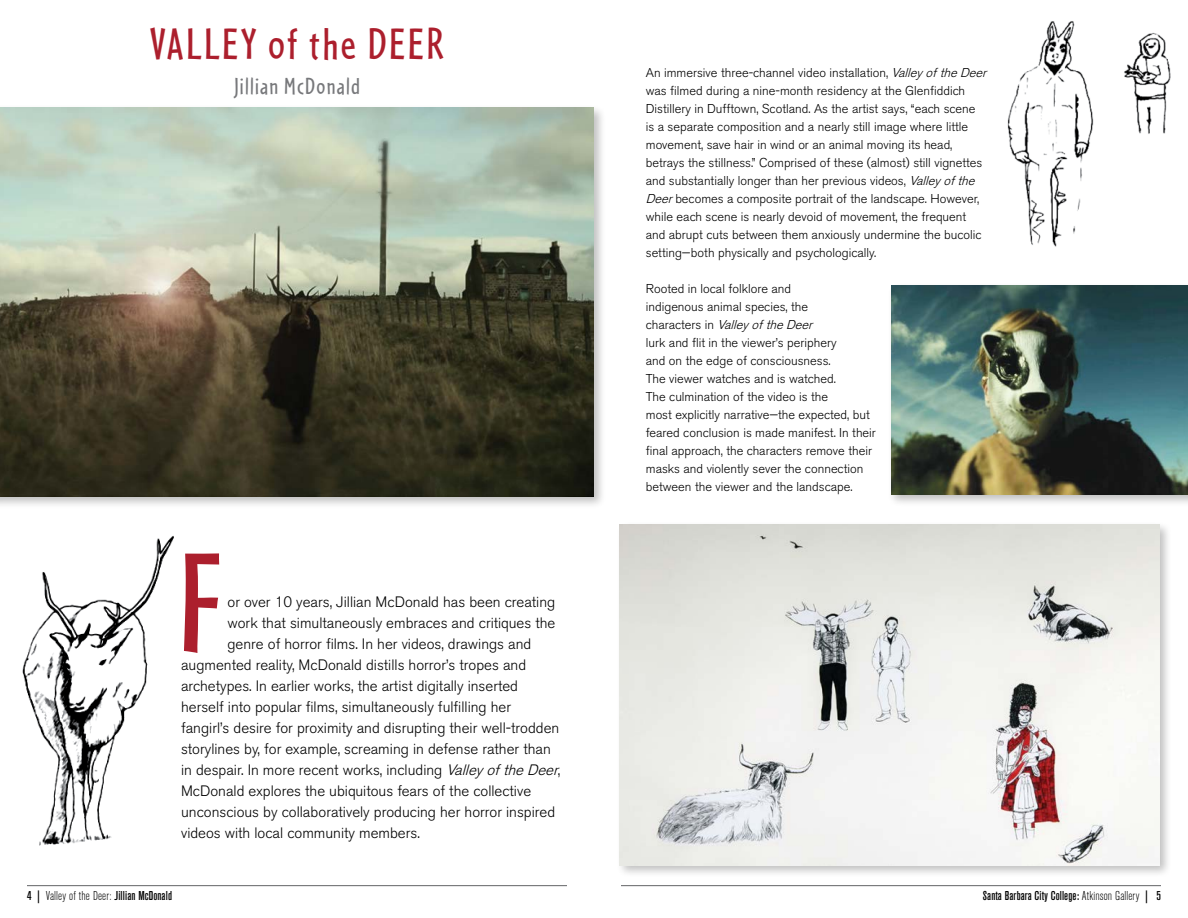
<style>
.page{position:relative;width:1188px;height:918px;background:#fff}
.page>*{position:absolute;margin:0;border:0;box-sizing:border-box;transform-origin:0 0}
.t1{font:45.9px "Cafeteria";letter-spacing:.05em;color:#ac1f2d}
.t2{font:24.15px "Cafeteria";letter-spacing:.05em;color:#77787b}
.t3{font:300 15px "Akzidenz Grotesk BE";color:#000}
.t4{font:300 12.75px/18px "Akzidenz Grotesk BE";color:#000}
.t5{font:500 condensed 12.75px "Akzidenz Grotesk BE";letter-spacing:.01em;color:#000}
.s1{font-style:italic}
.s2{font-weight:300}
</style>
<div class="page">
<hr style="left:27px;top:885px;width:540px;height:1px;background:#636466">
<hr style="left:621px;top:885px;width:540px;height:1px;background:#636466">
<img style="left:22px;top:536px;width:152px;height:310px">
<div style="left:0;top:104px;width:607px;height:405px;background:#000;opacity:.25"></div>
<img style="left:0;top:108px;width:594px;height:388px">
<div style="left:888px;top:282px;width:300px;height:225px;background:#000;opacity:.25"></div>
<img style="left:891px;top:286px;width:297px;height:208px">
<svg style="left:184px;top:553px;width:35px;height:100px"></svg>
<img style="left:1007px;top:21px;width:164px;height:226px">
<div style="left:616px;top:521px;width:556px;height:356px;background:#000;opacity:.25"></div>
<img style="left:620px;top:525px;width:540px;height:340px">
<h1 class="t1" style="left:150px;top:19px;width:296px">VALLEY of the DEER</h1>
<h2 class="t2" style="left:234px;top:72px;width:127px">Jillian McDonald</h2>
<p class="t3" style="left:228px;top:594px;width:329px">or over 10 years, Jillian McDonald has been creating</p>
<p class="t3" style="left:228px;top:615px;width:329px">work that simultaneously embraces and critiques the</p>
<p class="t3" style="left:228px;top:636px;width:305px">genre of horror films. In her videos, drawings and</p>
<p class="t3" style="left:181px;top:657px;width:347px">augmented reality, McDonald distills horror’s tropes and</p>
<p class="t3" style="left:181px;top:678px;width:338px">archetypes. In earlier works, the artist digitally inserted</p>
<p class="t3" style="left:181px;top:699px;width:332px">herself into popular films, simultaneously fulfilling her</p>
<p class="t3" style="left:181px;top:720px;width:380px">fangirl’s desire for proximity and disrupting their well-trodden</p>
<p class="t3" style="left:181px;top:741px;width:371px">storylines by, for example, screaming in defense rather than</p>
<p class="t3" style="left:181px;top:762px;width:383px">in despair. In more recent works, including <span class="s1">ValleyoftheDeer</span>,</p>
<p class="t3" style="left:181px;top:783px;width:352px">McDonald explores the ubiquitous fears of the collective</p>
<p class="t3" style="left:181px;top:804px;width:376px">unconscious by collaboratively producing her horror inspired</p>
<p class="t3" style="left:181px;top:825px;width:240px">videos with local community members.</p>
<p class="t4" style="left:646px;top:64px;width:346px">An immersive three-channel video installation, <span class="s1">ValleyoftheDeer </span>was filmed during a nine-month residency at the Glenfiddich Distillery in Dufftown, Scotland. As the artist says, “each scene<br>is a separate composition and a nearly still image where little movement, save hair in wind or an animal moving its head, betrays the stillness.” Comprised of these (almost) still vignettes and substantially longer than her previous videos, <span class="s1">Valleyofthe Deer</span>becomes a composite portrait of the landscape. However, while each scene is nearly devoid of movement, the frequent<br>and abrupt cuts between them anxiously undermine the bucolic setting—both physically and psychologically.</p>
<p class="t4" style="left:646px;top:280px;width:232px">Rooted in local folklore and<br>indigenous animal species, the<br>c h a r a c t e r s i n <span class="s1">ValleyoftheDeer<br></span>lurk and flit in the viewer’s periphery<br>and on the edge of consciousness.<br>The viewer watches and is watched.<br>The culmination of the video is the<br>most explicitly narrative—the expected, but feared conclusion is made manifest. In their final approach, the characters remove their masks and violently sever the connection between the viewer and the landscape.</p>
<p class="t5" style="left:27px;top:889px;width:147px">4 | <span class="s2">Valley of the Deer:</span> Jillian McDonald</p>
<p class="t5" style="left:983px;top:889px;width:180px">Santa Barbara City College: <span class="s2">Atkinson Gallery</span> | 5</p>
</div>
